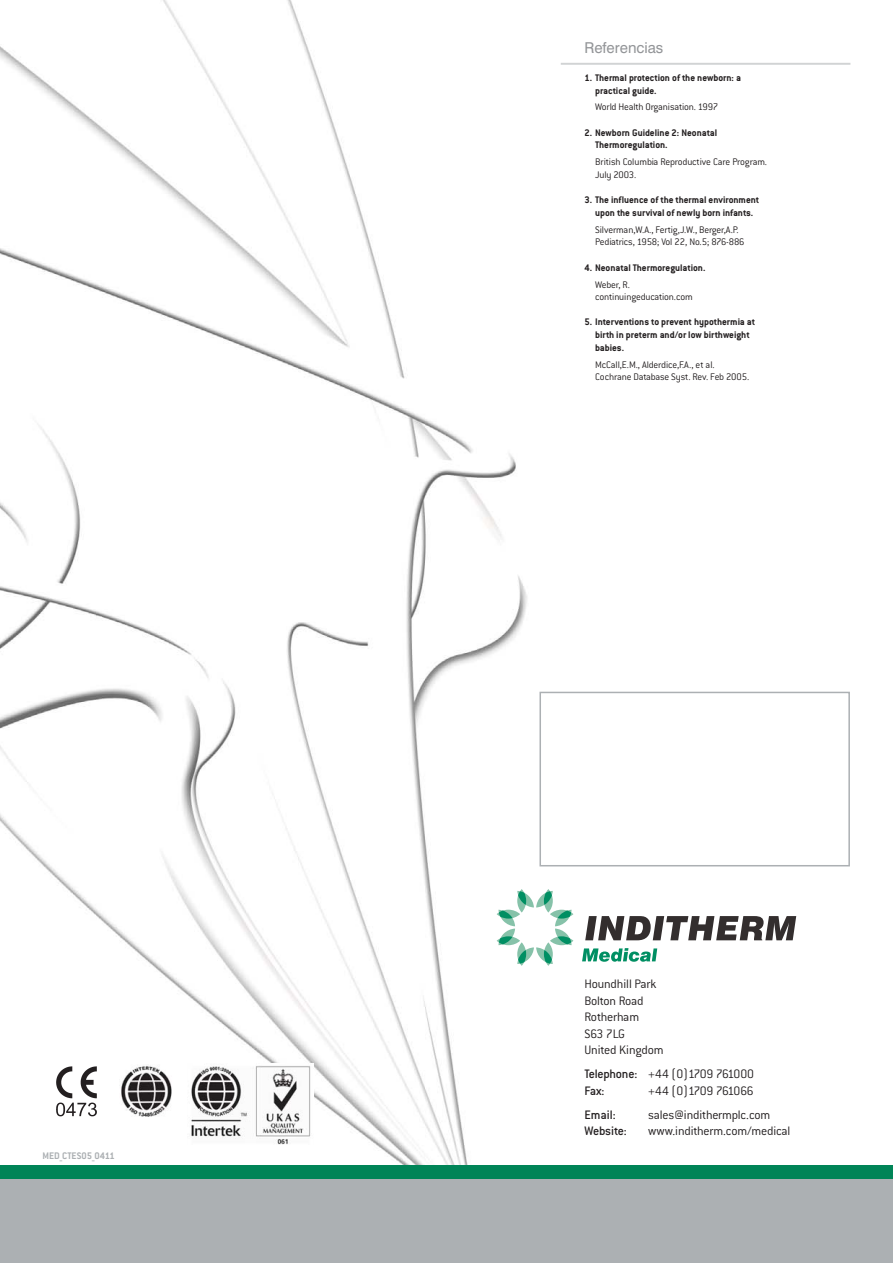
<style>
.page{position:relative;width:893px;height:1263px;background:#fff}
.page>*{position:absolute;margin:0;border:0;box-sizing:border-box;transform-origin:0 0}
.t1{font:15px "Swiss 721 BT";color:#939598}
.t2{font:300 13.5px/16.5px "Conduit ITC";letter-spacing:-.015em;color:#231f20}
.t3{font:300 13.5px/16.5px "Conduit ITC";letter-spacing:-.035em;color:#231f20}
.t4{font:500 13.5px "Conduit ITC";letter-spacing:-.01em;color:#231f20}
.t5{font:700 10.5px/12.6px "Conduit ITC";color:#231f20}
.t6{font:300 10.5px/12.6px "Conduit ITC";letter-spacing:-.015em;color:#231f20}
.t7{font:700 10.5px "Conduit ITC";color:#acb0b3}
.s1{font-weight:500}
</style>
<div class="page">
<img style="left:0;top:0;width:851px;height:1165px">
<div style="left:0;top:1179px;width:893px;height:84px;background:#acb0b3"></div>
<div style="left:0;top:1165px;width:893px;height:14px;background:#008457"></div>
<hr style="left:561px;top:63px;width:289px;height:2px;background:#d1d3d4">
<div style="left:541px;top:693px;width:307px;height:172px;background:#fff"></div>
<div style="left:539px;top:692px;width:311px;height:174px;border:2px solid #acb0b3"></div>
<svg style="left:498px;top:891px;width:74px;height:73px"></svg>
<svg style="left:585px;top:916px;width:211px;height:24px"></svg>
<svg style="left:582px;top:948px;width:75px;height:14px"></svg>
<img style="left:53px;top:1065px;width:46px;height:53px">
<img style="left:119px;top:1064px;width:54px;height:54px">
<img style="left:187px;top:1063px;width:126px;height:83px">
<p class="t7" style="left:43px;top:1151px;width:74px">MED_CTES05_0411</p>
<h1 class="t1" style="left:584px;top:41px;width:80px">Referencias</h1>
<p class="t5" style="left:595px;top:72px;width:147px;text-indent:-11px">1. Thermal protection of the newborn: a practical guide.</p>
<p class="t6" style="left:595px;top:102px;width:124px">World Health Organisation. 1997</p>
<p class="t5" style="left:595px;top:127px;width:124px;text-indent:-11px">2. Newborn Guideline 2: Neonatal<br>Thermoregulation.</p>
<p class="t6" style="left:595px;top:157px;width:174px">British Columbia Reproductive Care Program.<br>July 2003.</p>
<p class="t5" style="left:584px;top:194px;width:176px;text-align:center">3. The influence of the thermal environment upon the survival of newly born infants.</p>
<p class="t6" style="left:595px;top:224px;width:151px">Silverman,W.A., Fertig,J.W., Berger,A.P.<br>Pediatrics, 1958; Vol 22, No.5; 876-886</p>
<p class="t5" style="left:584px;top:262px;width:122px">4. Neonatal Thermoregulation.</p>
<p class="t6" style="left:595px;top:279px;width:99px">Weber, R. continuingeducation.com</p>
<p class="t5" style="left:595px;top:317px;width:162px;text-indent:-11px">5. Interventions to prevent hypothermia at birth in preterm and/or low birthweight babies.</p>
<p class="t6" style="left:595px;top:359px;width:156px">McCall,E.M., Alderdice,F.A., et al.<br>Cochrane Database Syst. Rev. Feb 2005.</p>
<p class="t2" style="left:584px;top:977px;width:81px">Houndhill Park<br>Bolton Road<br>Rotherham<br>S63 7LG<br>United Kingdom</p>
<p class="t3" style="left:584px;top:1067px;width:171px"><span class="s1">Telephone:</span> +44 (0)1709 761000<br><span class="s1">Fax:</span></p>
<p class="t3" style="left:648px;top:1084px;width:107px">+44 (0)1709 761066</p>
<p class="t4" style="left:584px;top:1109px;width:33px">Email:</p>
<p class="t2" style="left:648px;top:1108px;width:124px">sales@indithermplc.com</p>
<p class="t4" style="left:584px;top:1126px;width:44px">Website:</p>
<p class="t2" style="left:648px;top:1124px;width:144px">www.inditherm.com/medical</p>
</div>
